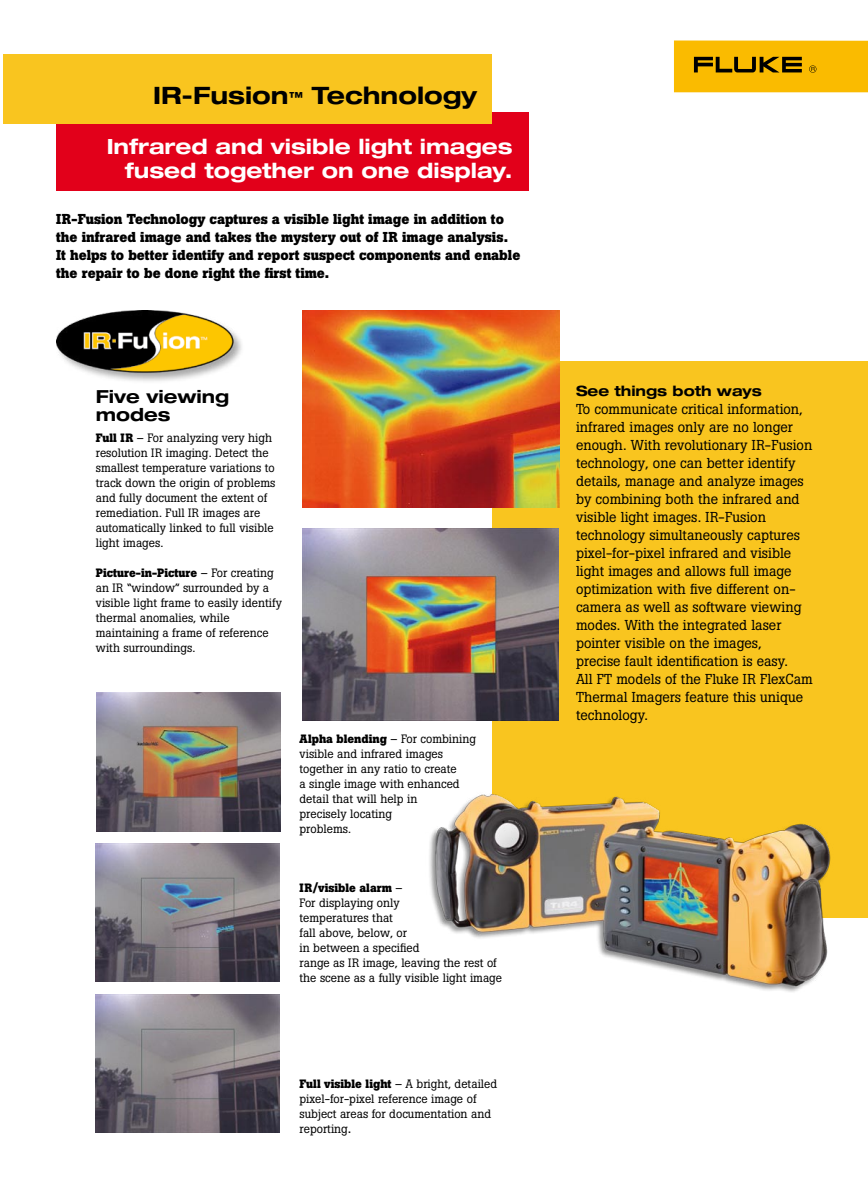
<style>
.page{position:relative;width:868px;height:1188px;background:#fff}
.page>*{position:absolute;margin:0;border:0;box-sizing:border-box;transform-origin:0 0}
.t1{font:700 expanded 24px "Helvetica Neue";color:#000}
.t2{font:700 expanded 21px/24px "Helvetica Neue";color:#fff;text-align:right}
.t3{font:700 expanded 18px/18px "Helvetica Neue";color:#000}
.t4{font:14.25px/18px "Boton";color:#000}
.t5{font:700 14.25px/18px "Boton";color:#000}
.t6{font:700 expanded 14.25px "Helvetica Neue";color:#000}
.t7{font:12px/15px "Boton";color:#000}
.s1{font-size:13.95px}
.s2{font-weight:700}
.s3{font-size:14.25px}
</style>
<div class="page">
<div style="left:674px;top:40px;width:193px;height:52px;background:#fabb00"></div>
<svg style="left:694px;top:57px;width:107px;height:15px"></svg>
<svg style="left:809px;top:65px;width:7px;height:8px"></svg>
<div style="left:56px;top:112px;width:472px;height:79px;background:#e2001a"></div>
<div style="left:3px;top:54px;width:488px;height:70px;background:#f9c51f"></div>
<div style="left:491px;top:361px;width:376px;height:557px;background:#f9c51f"></div>
<img style="left:95px;top:844px;width:184px;height:137px">
<img style="left:95px;top:995px;width:185px;height:138px">
<img style="left:96px;top:692px;width:185px;height:140px">
<img style="left:429px;top:770px;width:402px;height:222px">
<img style="left:56px;top:310px;width:186px;height:71px">
<img style="left:302px;top:310px;width:258px;height:197px">
<img style="left:302px;top:529px;width:257px;height:191px">
<h1 class="t1" style="left:153px;top:81px;width:325px">IR-Fusion<span class="s1">™</span> Technology</h1>
<h2 class="t2" style="left:107px;top:134px;width:407px">Infrared and visible light images fused together on one display.</h2>
<p class="t5" style="left:56px;top:210px;width:465px">IR-Fusion Technology captures a visible light image in addition to the infrared image and takes the mystery out of IR image analysis.<br>It helps to better identify and report suspect components and enable the repair to be done right the first time.</p>
<h3 class="t3" style="left:96px;top:387px;width:135px">Five viewing modes</h3>
<p class="t7" style="left:96px;top:430px;width:181px"><span class="s2">Full IR</span> – For analyzing very high resolution IR imaging. Detect the smallest temperature variations to track down the origin of problems and fully document the extent of remediation. Full IR images are automatically linked to full visible light images.</p>
<p class="t7" style="left:96px;top:565px;width:188px"><span class="s2">Picture-in-Picture</span> – For creating an IR “window” surrounded by a visible light frame to easily identify thermal anomalies, while maintaining a frame of reference with surroundings.</p>
<p class="t7" style="left:299px;top:732px;width:178px"><span class="s2">Alpha blending</span> – For combining visible and infrared images together in any ratio to create<br>a single image with enhanced detail that will help in<br>precisely locating<br>problems.</p>
<p class="t7" style="left:299px;top:880px;width:204px"><span class="s2">IR/visible alarm</span> –<br>For displaying only<br>temperatures that<br>fall above, below, or<br>in between a specified<br>range as IR image, leaving the rest of the scene as a fully visible light image</p>
<p class="t7" style="left:299px;top:1077px;width:199px"><span class="s2">Full visible light</span> – A bright, detailed pixel-for-pixel reference image of subject areas for documentation and reporting<span class="s3">.</span></p>
<p class="t6" style="left:576px;top:382px;width:187px">See things both ways</p>
<p class="t4" style="left:576px;top:400px;width:238px">To communicate critical information, infrared images only are no longer enough. With revolutionary IR-Fusion technology, one can better identify details, manage and analyze images by combining both the infrared and visible light images. IR-Fusion technology simultaneously captures pixel-for-pixel infrared and visible light images and allows full image optimization with five different on&shy;camera as well as software viewing modes. With the integrated laser pointer visible on the images,<br>precise fault identification is easy.<br>All FT models of the Fluke IR FlexCam Thermal Imagers feature this unique technology.</p>
</div>
